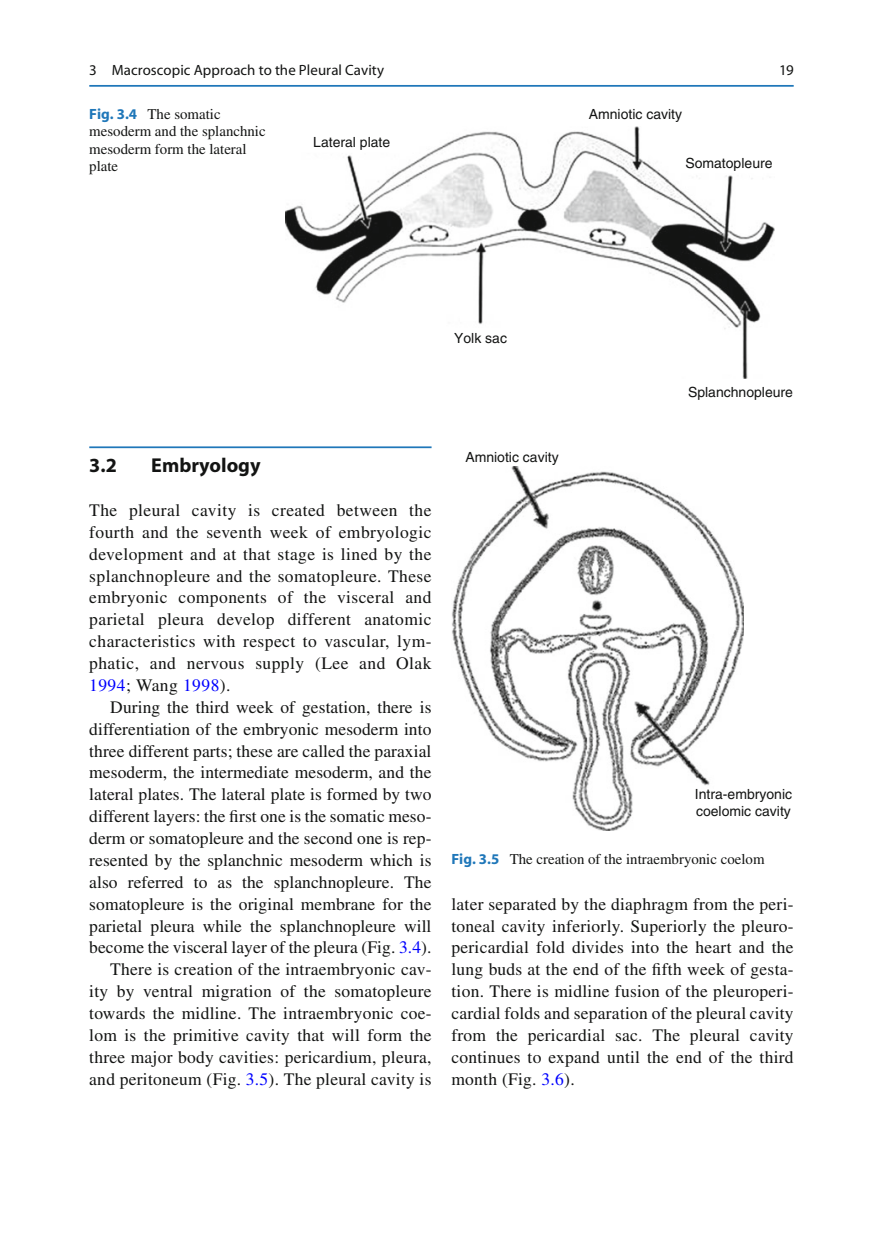
<style>
.page{position:relative;width:883px;height:1260px;background:#fff}
.page>*{position:absolute;margin:0;border:0;box-sizing:border-box;transform-origin:0 0}
.t1{font:700 20.12px "Myriad";color:#131413}
.t2{font:17.5px/21.9px "Times";letter-spacing:.005em;color:#131413;text-align:justify}
.t3{font:14.88px/17.5px "Times";color:#131413}
.t4{font:14.88px "Myriad";letter-spacing:.005em;color:#131413}
.t5{font:14px/16.8px "Helvetica";color:#131413}
.s1{font-family:"Myriad";font-weight:700;color:#1f77b9}
.s2{color:#00f}
</style>
<div class="page">
<hr style="left:89px;top:446px;width:343px;height:2px;background:#1f77b9">
<img style="left:285px;top:127px;width:489px;height:252px">
<img style="left:452px;top:466px;width:292px;height:365px">
<hr style="left:89px;top:85px;width:705px;height:2px;background:#1f77b9">
<p class="t4" style="left:89px;top:64px;width:297px">3 Macroscopic Approach to the Pleural Cavity</p>
<p class="t3" style="left:89px;top:106px;width:178px"><span class="s1">Fig. 3.4</span> The somatic mesoderm and the splanchnic mesoderm form the lateral plate</p>
<p class="t5" style="left:313px;top:135px;width:79px">Lateral plate</p>
<p class="t5" style="left:589px;top:107px;width:95px">Amniotic cavity</p>
<p class="t4" style="left:779px;top:64px;width:16px">19</p>
<p class="t5" style="left:685px;top:156px;width:89px">Somatopleure</p>
<p class="t5" style="left:454px;top:331px;width:54px">Yolk sac</p>
<p class="t5" style="left:688px;top:385px;width:107px">Splanchnopleure</p>
<p class="t1" style="left:89px;top:458px;width:29px">3.2</p>
<p class="t1" style="left:151px;top:458px;width:111px">Embryology</p>
<p class="t2" style="left:89px;top:501px;width:344px">The pleural cavity is created between the fourth and the seventh week of embryologic development and at that stage is lined by the splanchnopleure and the somatopleure. These embryonic components of the visceral and parietal pleura develop different anatomic characteristics with respect to vascular, lym&shy;phatic, and nervous supply (Lee and Olak <span class="s2">1994</span> ; Wang <span class="s2">1998</span> ).</p>
<p class="t2" style="left:89px;top:698px;width:344px;text-align:right">During the third week of gestation, there is differentiation of the embryonic mesoderm into three different parts; these are called the paraxial mesoderm, the intermediate mesoderm, and the lateral plates. The lateral plate is formed by two different layers: the first one is the somatic meso&shy;derm or somatopleure and the second one is rep&shy;resented by the splanchnic mesoderm which is also referred to as the splanchnopleure. The somatopleure is the original membrane for the parietal pleura while the splanchnopleure will become the visceral layer of the pleura (Fig. <span class="s2">3.4</span> ).<br>There is creation of the intraembryonic cav&shy;ity by ventral migration of the somatopleure towards the midline. The intraembryonic coe&shy;lom is the primitive cavity that will form the three major body cavities: pericardium, pleura, and peritoneum (Fig. <span class="s2">3.5</span> ). The pleural cavity is</p>
<p class="t5" style="left:465px;top:450px;width:95px">Amniotic cavity</p>
<p class="t5" style="left:695px;top:787px;width:99px">Intra-embryonic coelomic cavity</p>
<p class="t3" style="left:451px;top:851px;width:315px"><span class="s1">Fig. 3.5</span> The creation of the intraembryonic coelom</p>
<p class="t2" style="left:451px;top:895px;width:344px">later separated by the diaphragm from the peri&shy;toneal cavity inferiorly. Superiorly the pleuro&shy;pericardial fold divides into the heart and the lung buds at the end of the fifth week of gesta&shy;tion. There is midline fusion of the pleuroperi&shy;cardial folds and separation of the pleural cavity from the pericardial sac. The pleural cavity continues to expand until the end of the third month (Fig. <span class="s2">3.6</span> ).</p>
</div>
